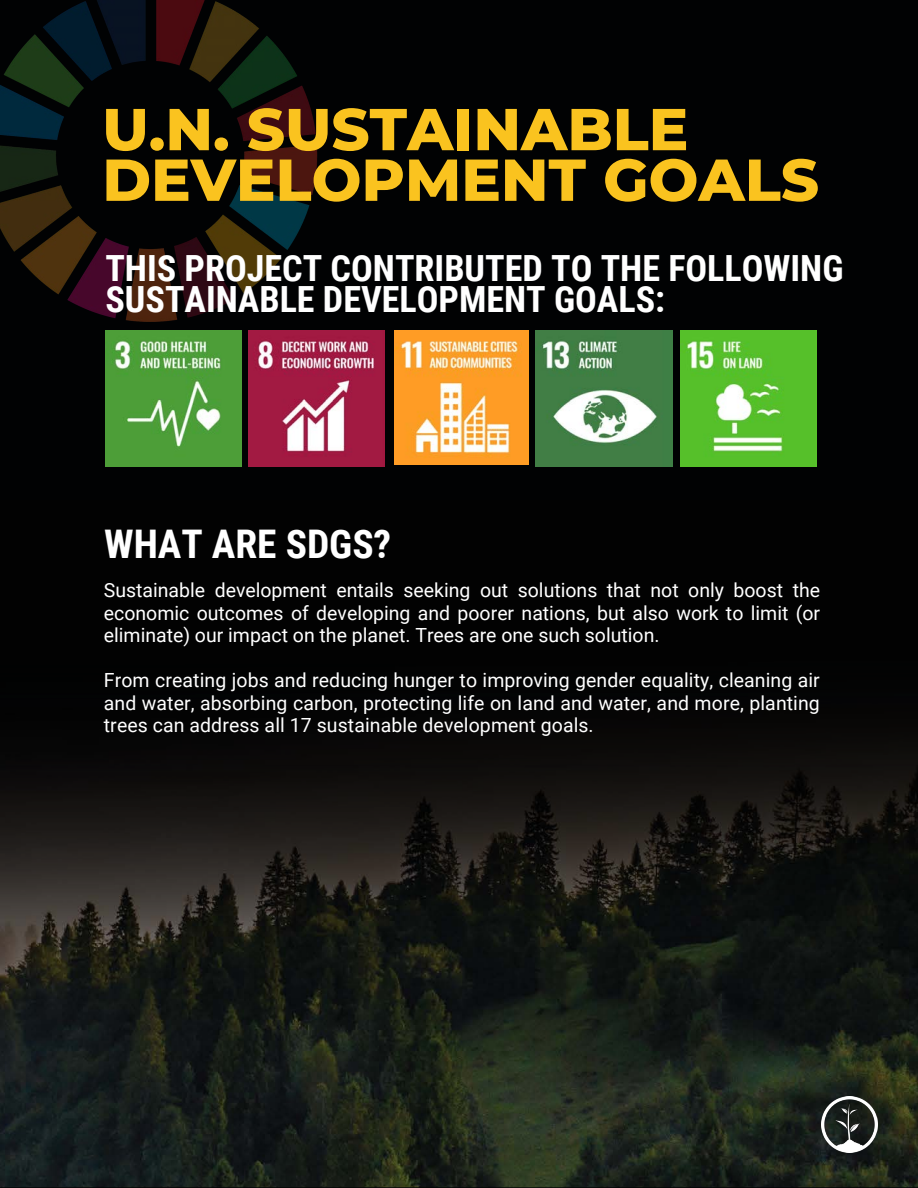
<style>
.page{position:relative;width:918px;height:1188px;background:#010203}
.page>*{position:absolute;margin:0;border:0;box-sizing:border-box;transform-origin:0 0}
.t1{font:800 58.95px/50.7px "Montserrat";color:#fac31f}
.t2{font:700 39.45px "Roboto Condensed";color:#fff}
.t3{font:700 36.15px/30.9px "Roboto Condensed";color:#fff}
.t4{font:19.5px/22.5px "Roboto";color:#fff;text-align:justify}
</style>
<div class="page">
<img style="left:0;top:1066px;width:918px;height:122px">
<img style="left:0;top:737px;width:918px;height:329px">
<img style="left:0;top:0;width:325px;height:331px">
<img style="left:680px;top:331px;width:136px;height:136px">
<img style="left:536px;top:331px;width:136px;height:136px">
<img style="left:395px;top:331px;width:134px;height:134px">
<img style="left:249px;top:331px;width:136px;height:136px">
<img style="left:105px;top:331px;width:137px;height:136px">
<img style="left:822px;top:1096px;width:56px;height:56px">
<p class="t1" style="left:102px;top:104px;width:718px">U.N. SUSTAINABLE<br>DEVELOPMENT GOALS</p>
<p class="t3" style="left:105px;top:253px;width:740px">THIS PROJECT CONTRIBUTED TO THE FOLLOWING<br>SUSTAINABLE DEVELOPMENT GOALS:</p>
<p class="t2" style="left:104px;top:522px;width:289px">WHAT ARE SDGS?</p>
<p class="t4" style="left:104px;top:579px;width:718px">Sustainable development entails seeking out solutions that not only boost the economic outcomes of developing and poorer nations, but also work to limit (or eliminate) our impact on the planet. Trees are one such solution.</p>
<p class="t4" style="left:104px;top:669px;width:718px">From creating jobs and reducing hunger to improving gender equality, cleaning air and water, absorbing carbon, protecting life on land and water, and more, planting trees can address all 17 sustainable development goals.</p>
</div>
